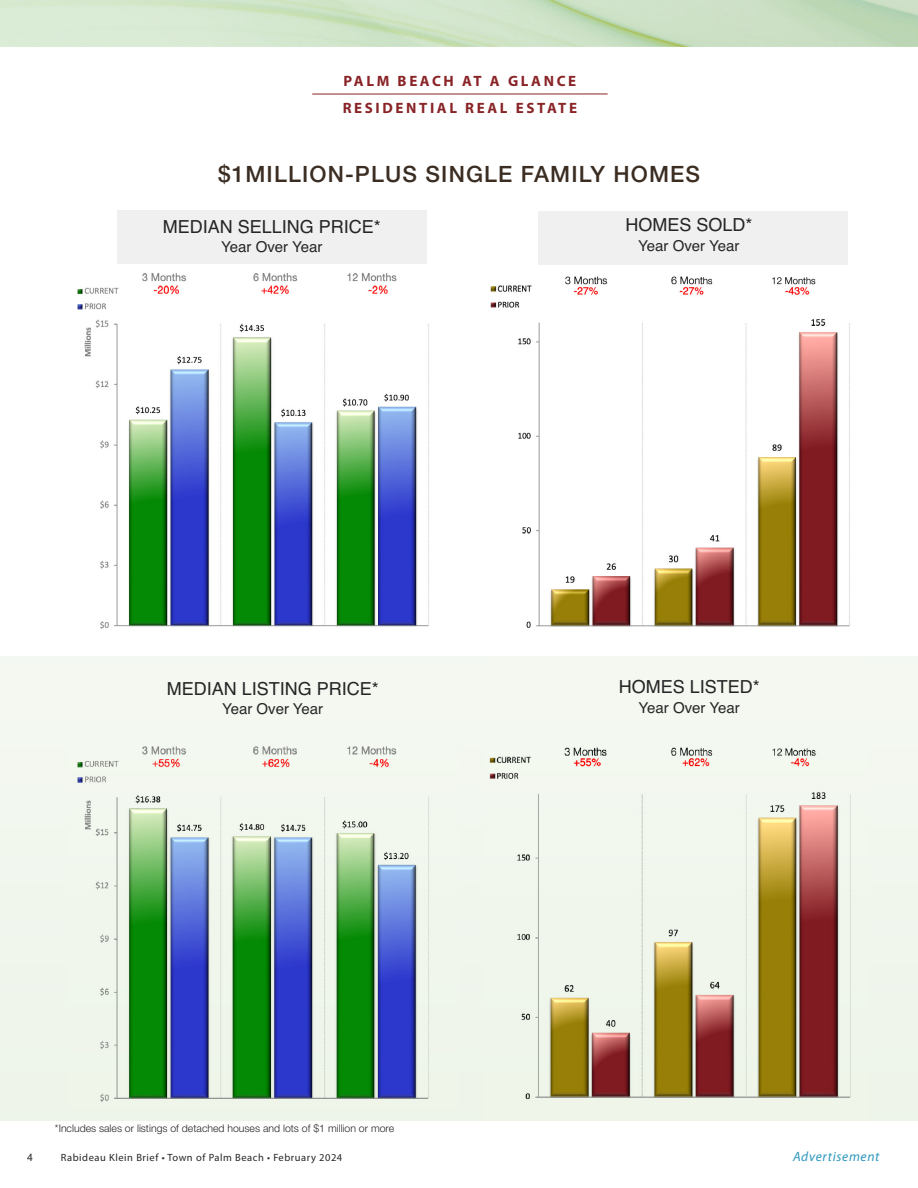
<style>
.page{position:relative;width:918px;height:1188px;background:#fff}
.page>*{position:absolute;margin:0;border:0;box-sizing:border-box;transform-origin:0 0}
.t1{font:500 22.5px "Helvetica Neue";letter-spacing:.05em;color:#3b2d22}
.t2{font:18px "Helvetica";color:#272627}
.t3{font:15px "Helvetica";color:#272627}
.t4{font:700 15px/27px "Myriad Pro";letter-spacing:.175em;color:#892427}
.t5{font:italic 13.5px "Myriad Pro";letter-spacing:.05em;color:#2d97be}
.t6{font:300 10.5px "Helvetica Neue";color:#272627}
.t7{font:10.5px "Myriad Pro";letter-spacing:.05em;color:#272627}
.t8{font:10.5px "Helvetica";color:#272627}
</style>
<div class="page">
<div style="left:0;top:657px;width:918px;height:463px;background:#f3f8f0"></div>
<img style="left:0;top:0;width:918px;height:47px">
<img style="left:77px;top:746px;width:352px;height:356px">
<img style="left:484px;top:747px;width:385px;height:374px">
<hr style="left:312px;top:94px;width:296px;height:1px;background:#892427">
<img style="left:77px;top:273px;width:352px;height:356px">
<img style="left:484px;top:276px;width:385px;height:381px">
<div style="left:538px;top:212px;width:310px;height:54px;background:#f1f0f0"></div>
<div style="left:117px;top:210px;width:310px;height:54px;background:#f1f0f0"></div>
<h3 class="t4" style="left:343px;top:68px;width:236px">PALM BEACH AT A GLANCE<br>RESIDENTIAL REAL ESTATE</h3>
<h1 class="t1" style="left:218px;top:156px;width:483px">$1MILLION-PLUS SINGLE FAMILY HOMES</h1>
<h2 class="t2" style="left:163px;top:216px;width:220px">MEDIAN SELLING PRICE*</h2>
<h3 class="t3" style="left:221px;top:238px;width:103px">Year Over Year</h3>
<h2 class="t2" style="left:167px;top:678px;width:214px">MEDIAN LISTING PRICE*</h2>
<h3 class="t3" style="left:222px;top:700px;width:103px">Year Over Year</h3>
<p class="t6" style="left:55px;top:1120px;width:341px">*Includes sales or listings of detached houses and lots of $1 million or more</p>
<h2 class="t2" style="left:625px;top:215px;width:129px">HOMES SOLD*</h2>
<h3 class="t3" style="left:638px;top:237px;width:103px">Year Over Year</h3>
<h2 class="t2" style="left:619px;top:677px;width:143px">HOMES LISTED*</h2>
<h3 class="t3" style="left:639px;top:699px;width:103px">Year Over Year</h3>
<p class="t8" style="left:27px;top:1151px;width:7px">4</p>
<p class="t7" style="left:61px;top:1153px;width:283px">Rabideau Klein Brief • Town of Palm Beach • February 2024</p>
<p class="t5" style="left:793px;top:1151px;width:88px">Advertisement</p>
</div>
